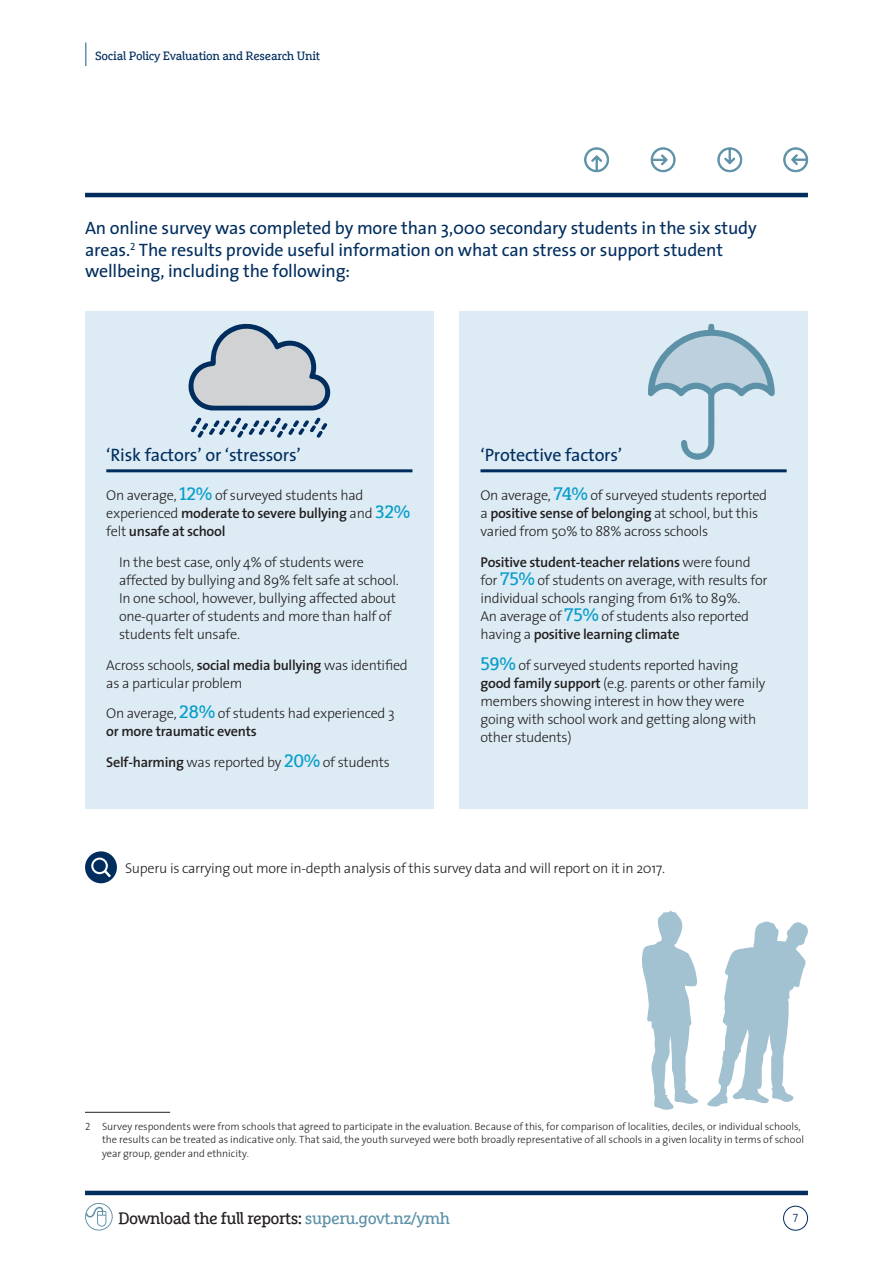
<style>
.page{position:relative;width:893px;height:1263px;background:#fff}
.page>*{position:absolute;margin:0;border:0;box-sizing:border-box;transform-origin:0 0}
.h2_variation{font:18px/21.6px "Maori Sans";letter-spacing:-.01em;color:#002d5e}
.t1{font:16.5px "Marselis Slab Maori";letter-spacing:-.03em;color:#231f20}
.b1{font:300 14.25px/18px "Maori Sans";letter-spacing:-.02em;color:#231f20}
.t2{font:12px "Marselis Slab Maori";letter-spacing:-.02em;color:#002d5e}
.t3{font:12px "Maori Sans Light Caps";color:#002d5e}
.t4{font:300 10.5px/13.5px "Maori Sans";letter-spacing:-.005em;color:#231f20}
.s1{font-family:"Marselis Slab Maori";font-weight:400;font-size:18px;color:#079dca}
.s2{font-weight:600}
.s3{font-family:"Maori Sans Light Caps";font-weight:400}
.s4{color:#5d91a7}
</style>
<div class="page">
<div style="left:783px;top:1206px;width:25px;height:24px;border:1px solid #002d5e;border-radius:50%"></div>
<hr style="left:85px;top:1191px;width:723px;height:4px;background:#002d5e">
<svg style="left:584px;top:147px;width:25px;height:25px"></svg>
<svg style="left:651px;top:147px;width:25px;height:25px"></svg>
<svg style="left:717px;top:147px;width:25px;height:25px"></svg>
<svg style="left:783px;top:147px;width:25px;height:25px"></svg>
<hr style="left:85px;top:193px;width:723px;height:4px;background:#002d5e">
<svg style="left:85px;top:43px;width:1px;height:23px"></svg>
<svg style="left:85px;top:1203px;width:28px;height:27px"></svg>
<hr style="left:85px;top:1112px;width:85px;height:1px;background:#231f20">
<div style="left:85px;top:312px;width:349px;height:497px;background:#dcebf4"></div>
<hr style="left:106px;top:469px;width:306px;height:3px;background:#002d5e">
<div style="left:459px;top:312px;width:349px;height:497px;background:#dcebf4"></div>
<hr style="left:480px;top:469px;width:307px;height:3px;background:#002d5e">
<svg style="left:188px;top:323px;width:142px;height:88px"></svg>
<svg style="left:190px;top:417px;width:138px;height:21px"></svg>
<div style="left:85px;top:851px;width:32px;height:32px;background:#002d5e;border-radius:50%"></div>
<svg style="left:91px;top:857px;width:20px;height:20px"></svg>
<svg style="left:707px;top:921px;width:101px;height:186px"></svg>
<svg style="left:642px;top:910px;width:57px;height:200px"></svg>
<svg style="left:648px;top:324px;width:127px;height:136px"></svg>
<p class="t2" style="left:95px;top:48px;width:226px">Social Policy Evaluation and Research Unit</p>
<p class="h2_variation" style="left:85px;top:217px;width:673px">An online survey was completed by more than 3,000 secondary students in the six study areas.<sup>2</sup> The results provide useful information on what can stress or support student wellbeing, including the following:</p>
<p class="h2_variation" style="left:106px;top:443px;width:196px">‘Risk factors’ or ‘stressors’</p>
<p class="b1" style="left:106px;top:486px;width:306px">On average, <span class="s1">12%</span> of surveyed students had experienced <span class="s2">moderate to severe bullying</span> and <span class="s1">32% </span>felt <span class="s2">unsafe at school</span></p>
<p class="b1" style="left:119px;top:552px;width:281px">In the best case, only 4% of students were affected by bullying and 89% felt safe at school.<br>In one school, however, bullying affected about one-quarter of students and more than half of students felt unsafe.</p>
<p class="b1" style="left:106px;top:655px;width:303px">Across schools, <span class="s2">social media bullying</span> was identified as a particular problem</p>
<p class="b1" style="left:106px;top:704px;width:290px">On average, <span class="s1">28%</span> of students had experienced 3 <span class="s2">or more traumatic events</span></p>
<p class="b1" style="left:106px;top:753px;width:285px"><span class="s2">Self-harming</span> was reported by <span class="s1">20%</span> of students</p>
<p class="h2_variation" style="left:480px;top:443px;width:143px">‘Protective factors’</p>
<p class="b1" style="left:480px;top:486px;width:288px">On average, <span class="s1">74%</span> of surveyed students reported a <span class="s2">positive sense of belonging</span> at school, but this varied from 50% to 88% across schools</p>
<p class="b1" style="left:480px;top:552px;width:289px"><span class="s2">Positive student-teacher relations</span> were found for <span class="s1">75%</span> of students on average, with results for individual schools ranging from 61% to 89%.<br>An average of <span class="s1">75%</span> of students also reported having a <span class="s2">positive learning climate</span></p>
<p class="b1" style="left:480px;top:655px;width:286px"><span class="s1">59%</span> of surveyed students reported having <span class="s2">good family support</span> (e.g. parents or other family members showing interest in how they were going with school work and getting along with other students)</p>
<p class="b1" style="left:125px;top:858px;width:542px">Superu is carrying out more in-depth analysis of this survey data and will report on it in 2017.</p>
<p class="t4" style="left:102px;top:1119px;width:703px;text-indent:-17px"><span class="s3">2</span> Survey respondents were from schools that agreed to participate in the evaluation. Because of this, for comparison of localities, deciles, or individual schools, the results can be treated as indicative only. That said, the youth surveyed were both broadly representative of all schools in a given locality in terms of school year group, gender and ethnicity.</p>
<p class="t1" style="left:118px;top:1208px;width:333px">Download the full reports: <span class="s4">superu.govt.nz/ymh</span></p>
<p class="t3" style="left:793px;top:1208px;width:7px">7</p>
</div>
